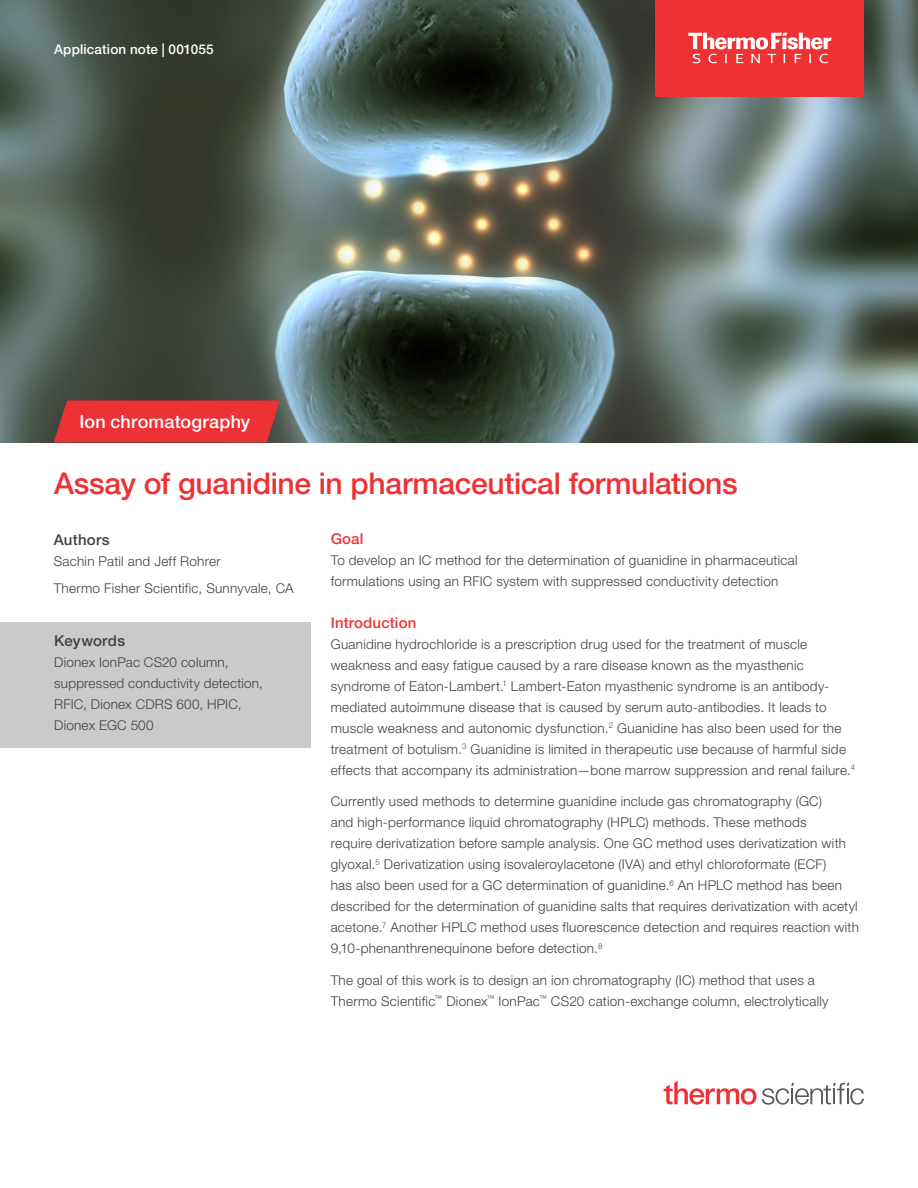
<style>
.page{position:relative;width:918px;height:1188px;background:#fff}
.page>*{position:absolute;margin:0;border:0;box-sizing:border-box;transform-origin:0 0}
.t1{font:500 30px "Helvetica Neue LTW1 G";letter-spacing:-.01em;color:#ee3134}
.t2{font:500 18px "Helvetica Neue LTW1 G";letter-spacing:.01em;color:#fff}
.t3{font:500 15px "Helvetica Neue LTW1 G";letter-spacing:.01em;color:#ee3134}
.t4{font:500 15px "Helvetica Neue LTW1 G";letter-spacing:.02em;color:#414042}
.t5{font:300 13.5px/21px "Helvetica Neue LTW1 G";letter-spacing:.02em;color:#414042}
.t6{font:500 13.5px "Helvetica Neue LTW1 G";letter-spacing:.01em;color:#fff}
</style>
<div class="page">
<img style="left:0;top:0;width:918px;height:443px">
<svg style="left:664px;top:1081px;width:200px;height:24px"></svg>
<div style="left:0;top:622px;width:310px;height:125px;background:#c9cacc"></div>
<div style="left:656px;top:0;width:208px;height:96px;background:#ee3134"></div>
<svg style="left:688px;top:33px;width:143px;height:30px"></svg>
<svg style="left:54px;top:400px;width:226px;height:42px"></svg>
<p class="t6" style="left:54px;top:41px;width:161px">Application note | 001055</p>
<h2 class="t2" style="left:79px;top:411px;width:172px">Ion chromatography</h2>
<h1 class="t1" style="left:54px;top:465px;width:685px">Assay of guanidine in pharmaceutical formulations</h1>
<p class="t4" style="left:54px;top:531px;width:58px">Authors</p>
<p class="t5" style="left:54px;top:548px;width:241px;line-height:26.4px">Sachin Patil and Jeff Rohrer<br>Thermo Fisher Scientific, Sunnyvale, CA</p>
<p class="t4" style="left:54px;top:632px;width:72px">Keywords</p>
<p class="t5" style="left:54px;top:652px;width:210px">Dionex IonPac CS20 column, suppressed conductivity detection,<br>RFIC, Dionex CDRS 600, HPIC,<br>Dionex EGC 500</p>
<p class="t3" style="left:331px;top:530px;width:34px">Goal</p>
<p class="t5" style="left:331px;top:550px;width:468px">To develop an IC method for the determination of guanidine in pharmaceutical formulations using an RFIC system with suppressed conductivity detection</p>
<p class="t3" style="left:331px;top:614px;width:87px">Introduction</p>
<p class="t5" style="left:331px;top:634px;width:526px">Guanidine hydrochloride is a prescription drug used for the treatment of muscle weakness and easy fatigue caused by a rare disease known as the myasthenic syndrome of Eaton-Lambert.<sup>1</sup> Lambert-Eaton myasthenic syndrome is an antibody&shy;mediated autoimmune disease that is caused by serum auto-antibodies. It leads to muscle weakness and autonomic dysfunction.<sup>2</sup> Guanidine has also been used for the treatment of botulism.<sup>3</sup> Guanidine is limited in therapeutic use because of harmful side effects that accompany its administration—bone marrow suppression and renal failure.<sup>4</sup></p>
<p class="t5" style="left:331px;top:791px;width:530px">Currently used methods to determine guanidine include gas chromatography (GC)<br>and high-performance liquid chromatography (HPLC) methods. These methods<br>require derivatization before sample analysis. One GC method uses derivatization with glyoxal.<sup>5</sup> Derivatization using isovaleroylacetone (IVA) and ethyl chloroformate (ECF)<br>has also been used for a GC determination of guanidine.<sup>6</sup> An HPLC method has been described for the determination of guanidine salts that requires derivatization with acetyl acetone.<sup>7</sup> Another HPLC method uses fluorescence detection and requires reaction with 9,10-phenanthrenequinone before detection.<sup>8</sup></p>
<p class="t5" style="left:331px;top:970px;width:499px">The goal of this work is to design an ion chromatography (IC) method that uses a<br>Thermo Scientific<sup>™</sup> Dionex<sup>™</sup> IonPac<sup>™</sup> CS20 cation-exchange column, electrolytically</p>
</div>
